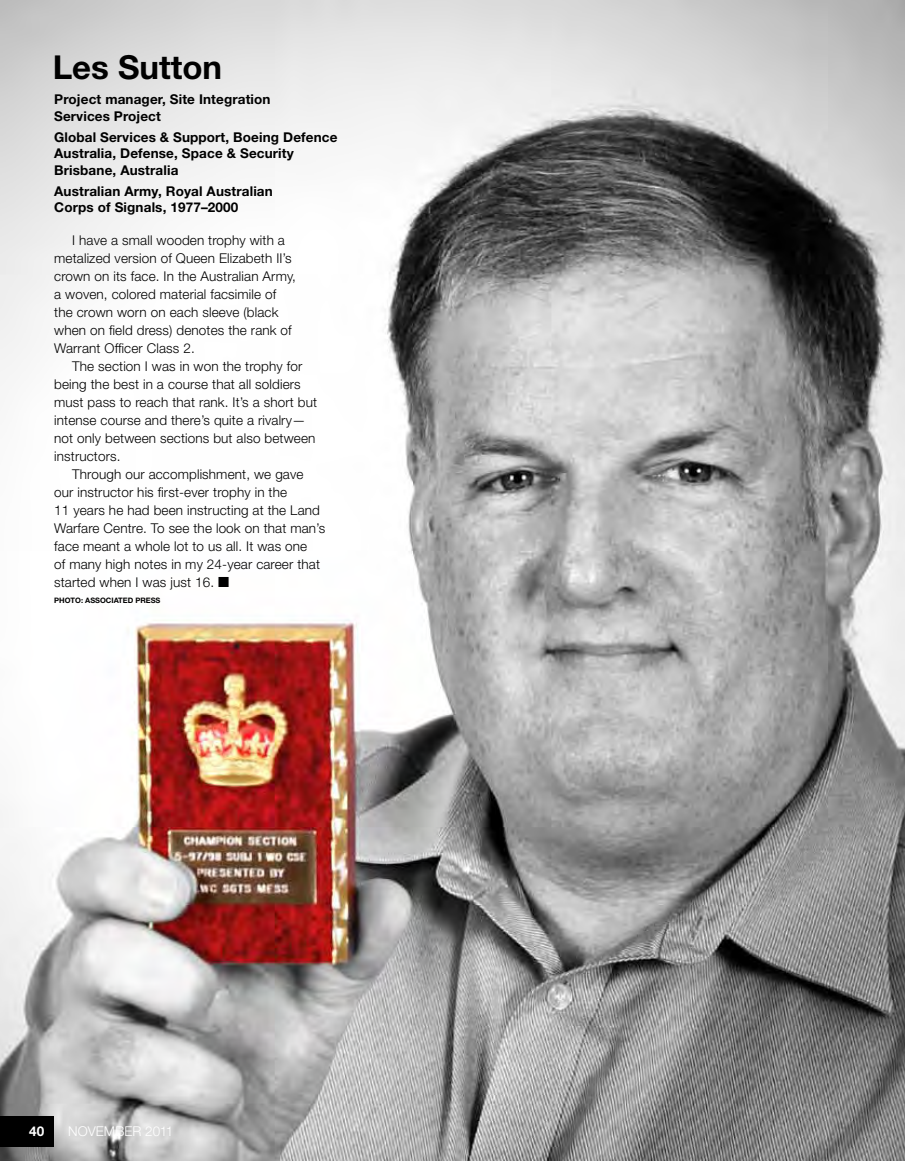
<style>
.page{position:relative;width:905px;height:1161px;background:#fff}
.page>*{position:absolute;margin:0;border:0;box-sizing:border-box;transform-origin:0 0}
.t1{font:700 33px "Helvetica Neue LT Std";color:#000}
.t2{font:300 13.5px/18px "Helvetica Neue LT Std";letter-spacing:.01em;color:#000}
.t3{font:700 13.5px/16.5px "Helvetica Neue LT Std";letter-spacing:.01em;color:#000}
.t4{font:300 13.5px "Helvetica Neue LT Std";color:#fff}
.t5{font:700 13.5px "Helvetica Neue LT Std";color:#fff}
.t6{font:700 7.5px "Helvetica Neue LT Std";color:#000}
</style>
<div class="page">
<img style="left:0;top:0;width:904px;height:1161px">
<div style="left:0;top:1116px;width:54px;height:31px;background:#000"></div>
<h1 class="t1" style="left:53px;top:47px;width:171px">Les Sutton</h1>
<p class="t3" style="left:54px;top:91px;width:218px">Project manager, Site Integration<br>Services Project</p>
<p class="t3" style="left:54px;top:128px;width:285px">Global Services &amp; Support, Boeing Defence<br>Australia, Defense, Space &amp; Security<br>Brisbane, Australia</p>
<p class="t3" style="left:54px;top:182px;width:220px">Australian Army, Royal Australian<br>Corps of Signals, 1977–2000</p>
<p class="t2" style="left:54px;top:231px;width:243px;text-indent:18px">I have a small wooden trophy with a metalized version of Queen Elizabeth II’s crown on its face. In the Australian Army, a woven, colored material facsimile of the crown worn on each sleeve (black when on field dress) denotes the rank of Warrant Officer Class 2.</p>
<p class="t2" style="left:54px;top:357px;width:264px;text-indent:18px">The section I was in won the trophy for being the best in a course that all soldiers must pass to reach that rank. It’s a short but intense course and there’s quite a rivalry— not only between sections but also between instructors.</p>
<p class="t2" style="left:54px;top:465px;width:272px;text-indent:18px">Through our accomplishment, we gave our instructor his first-ever trophy in the<br>11 years he had been instructing at the Land Warfare Centre. To see the look on that man’s face meant a whole lot to us all. It was one<br>of many high notes in my 24-year career that started when I was just 16. ■</p>
<p class="t6" style="left:54px;top:596px;width:17px">Photo</p>
<p class="t6" style="left:81px;top:596px;width:10px">: associated</p>
<p class="t6" style="left:135px;top:596px;width:6px">press</p>
<p class="t5" style="left:29px;top:1123px;width:17px">40</p>
<p class="t4" style="left:68px;top:1123px;width:107px">NOVEMBER 2011</p>
</div>
